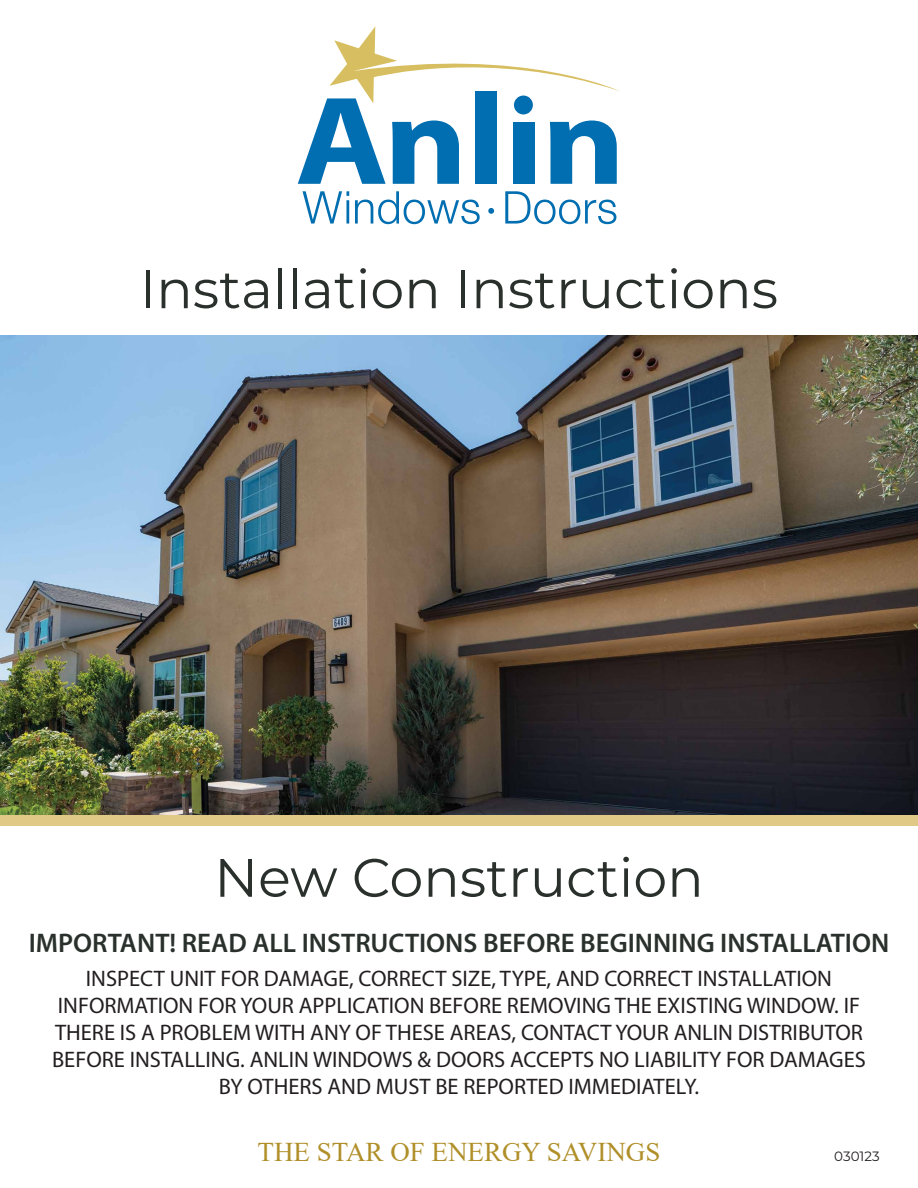
<style>
.page{position:relative;width:918px;height:1188px;background:#fff}
.page>*{position:absolute;margin:0;border:0;box-sizing:border-box;transform-origin:0 0}
.t1{font:54px "Montserrat";color:#2a312d}
.t2{font:600 27px "Myriad Pro";color:#2a312d}
.t3{font:27px "Times New Roman";color:#b08f29}
.t4{font:22.5px/27px "Myriad Pro";color:#231f20;text-align:center}
.t5{font:13.5px "Montserrat";color:#231f20}
</style>
<div class="page">
<svg style="left:303px;top:191px;width:46px;height:33px"></svg>
<svg style="left:355px;top:191px;width:125px;height:33px"></svg>
<svg style="left:505px;top:191px;width:111px;height:33px"></svg>
<svg style="left:488px;top:208px;width:6px;height:6px"></svg>
<svg style="left:298px;top:26px;width:321px;height:158px"></svg>
<img style="left:0;top:336px;width:918px;height:479px">
<div style="left:0;top:815px;width:918px;height:11px;background:#e0c987"></div>
<h1 class="t1" style="left:140px;top:252px;width:640px">Installation Instructions</h1>
<h1 class="t1" style="left:214px;top:841px;width:491px">New Construction</h1>
<p class="t2" style="left:29px;top:926px;width:862px">IMPORTANT! READ ALL INSTRUCTIONS BEFORE BEGINNING INSTALLATION</p>
<p class="t4" style="left:52px;top:964px;width:815px">INSPECT UNIT FOR DAMAGE, CORRECT SIZE, TYPE, AND CORRECT INSTALLATION INFORMATION FOR YOUR APPLICATION BEFORE REMOVING THE EXISTING WINDOW. IF THERE IS A PROBLEM WITH ANY OF THESE AREAS, CONTACT YOUR ANLIN DISTRIBUTOR BEFORE INSTALLING. ANLIN WINDOWS &amp; DOORS ACCEPTS NO LIABILITY FOR DAMAGES BY OTHERS AND MUST BE REPORTED IMMEDIATELY.</p>
<p class="t3" style="left:258px;top:1133px;width:404px">THE STAR OF ENERGY SAVINGS</p>
<p class="t5" style="left:834px;top:1147px;width:47px">030123</p>
</div>
